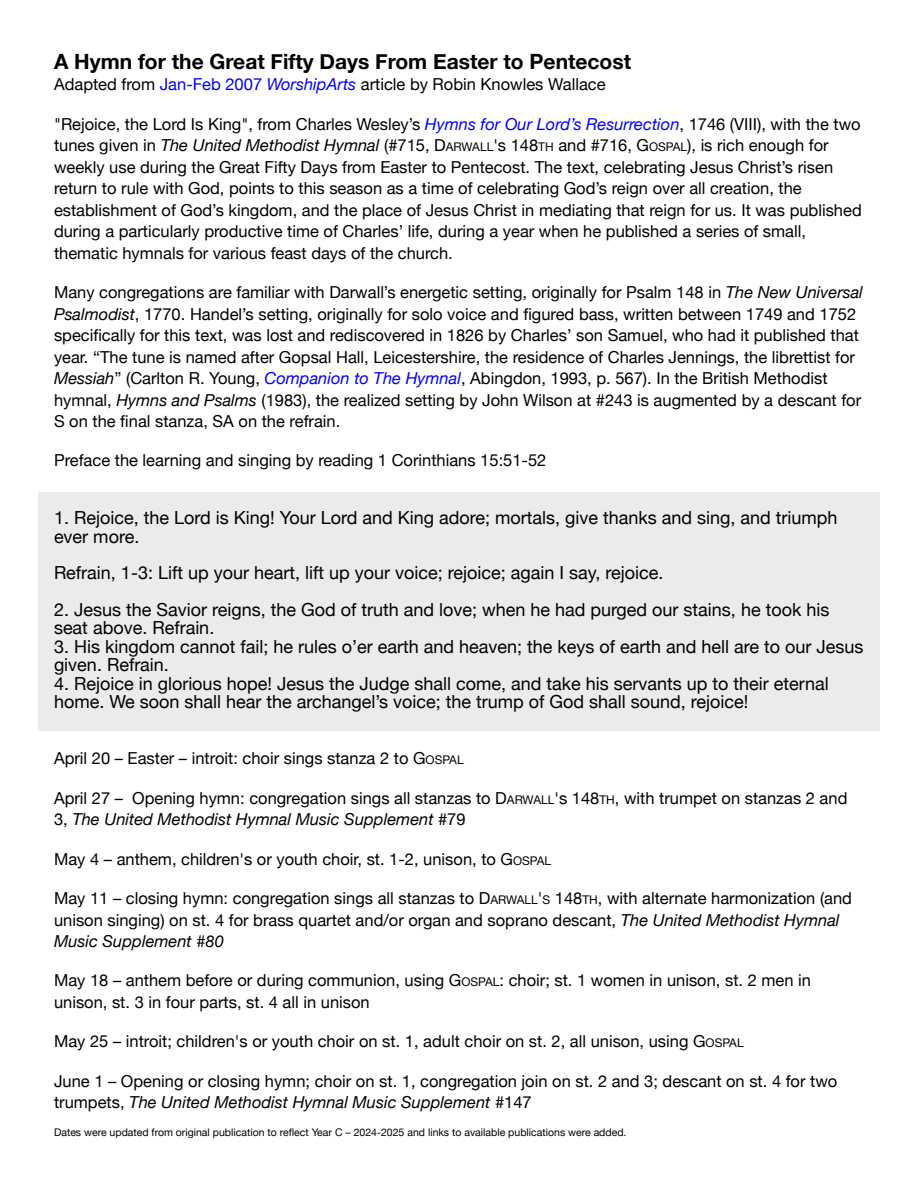
<style>
.page{position:relative;width:918px;height:1188px;background:#fff}
.page>*{position:absolute;margin:0;border:0;box-sizing:border-box;transform-origin:0 0}
.t1{font:700 21px "Helvetica Neue";color:#000}
.t2{font:18px "Helvetica Neue";color:#000}
.t3{font:16.5px "Helvetica Neue";color:#000}
.t4{font:italic 16.5px "Helvetica Neue";color:#000}
.t5{font:12px "Helvetica Neue";color:#000}
.t6{font:10.5px "Helvetica Neue";color:#000}
.s1{color:#00f}
.s2{font-style:italic;color:#00f}
.s3{font-style:normal}
.s4{font-style:italic}
</style>
<div class="page">
<div style="left:38px;top:492px;width:842px;height:239px;background:#ebebeb"></div>
<p class="t1" style="left:54px;top:49px;width:579px">A Hymn for the Great Fifty Days From Easter to Pentecost</p>
<p class="t3" style="left:54px;top:75px;width:553px">Adapted from <span class="s1">Jan-Feb 2007</span> <span class="s2">WorshipArts</span> article by Robin Knowles Wallace</p>
<p class="t3" style="left:54px;top:114px;width:808px">"Rejoice, the Lord Is King", from Charles Wesley’s <span class="s2">Hymns for Our Lord’s Resurrection</span>, 1746 (VIII), with the two</p>
<p class="t4" style="left:54px;top:136px;width:393px"><span class="s3">tunes given in</span> The United Methodist Hymnal <span class="s3">(#715, D</span></p>
<p class="t5" style="left:446px;top:140px;width:49px">ARWALL</p>
<p class="t3" style="left:493px;top:136px;width:46px">'s 148</p>
<p class="t5" style="left:538px;top:140px;width:17px">TH</p>
<p class="t3" style="left:558px;top:136px;width:92px">and #716, G</p>
<p class="t5" style="left:649px;top:140px;width:40px">OSPAL</p>
<p class="t3" style="left:687px;top:136px;width:143px">), is rich enough for</p>
<p class="t3" style="left:54px;top:157px;width:781px">weekly use during the Great Fifty Days from Easter to Pentecost. The text, celebrating Jesus Christ’s risen</p>
<p class="t3" style="left:54px;top:179px;width:749px">return to rule with God, points to this season as a time of celebrating God’s reign over all creation, the</p>
<p class="t3" style="left:54px;top:200px;width:809px">establishment of God’s kingdom, and the place of Jesus Christ in mediating that reign for us. It was published</p>
<p class="t3" style="left:54px;top:222px;width:754px">during a particularly productive time of Charles’ life, during a year when he published a series of small,</p>
<p class="t3" style="left:54px;top:243px;width:400px">thematic hymnals for various feast days of the church.</p>
<p class="t3" style="left:54px;top:282px;width:810px">Many congregations are familiar with Darwall’s energetic setting, originally for Psalm 148 in <span class="s4">The New Universal</span></p>
<p class="t3" style="left:54px;top:304px;width:804px"><span class="s4">Psalmodist</span>, 1770. Handel’s setting, originally for solo voice and figured bass, written between 1749 and 1752</p>
<p class="t3" style="left:54px;top:325px;width:806px">specifically for this text, was lost and rediscovered in 1826 by Charles’ son Samuel, who had it published that</p>
<p class="t3" style="left:54px;top:347px;width:803px">year. “The tune is named after Gopsal Hall, Leicestershire, the residence of Charles Jennings, the librettist for</p>
<p class="t3" style="left:54px;top:368px;width:775px"><span class="s4">Messiah</span>” (Carlton R. Young, <span class="s2">Companion to The Hymnal</span>, Abingdon, 1993, p. 567). In the British Methodist</p>
<p class="t3" style="left:54px;top:390px;width:809px">hymnal, <span class="s4">Hymns and Psalms</span> (1983), the realized setting by John Wilson at #243 is augmented by a descant for</p>
<p class="t3" style="left:54px;top:411px;width:288px">S on the final stanza, SA on the refrain.</p>
<p class="t3" style="left:54px;top:451px;width:494px">Preface the learning and singing by reading 1 Corinthians 15:51-52</p>
<p class="t2" style="left:54px;top:507px;width:785px">1. Rejoice, the Lord is King! Your Lord and King adore; mortals, give thanks and sing, and triumph</p>
<p class="t2" style="left:54px;top:526px;width:87px">ever more.</p>
<p class="t2" style="left:54px;top:562px;width:611px">Refrain, 1-3: Lift up your heart, lift up your voice; rejoice; again I say, rejoice.</p>
<p class="t2" style="left:54px;top:599px;width:777px">2. Jesus the Savior reigns, the God of truth and love; when he had purged our stains, he took his</p>
<p class="t2" style="left:54px;top:617px;width:162px">seat above. Refrain.</p>
<p class="t2" style="left:54px;top:636px;width:811px">3. His kingdom cannot fail; he rules o’er earth and heaven; the keys of earth and hell are to our Jesus</p>
<p class="t2" style="left:54px;top:654px;width:117px">given. Refrain.</p>
<p class="t2" style="left:54px;top:673px;width:776px">4. Rejoice in glorious hope! Jesus the Judge shall come, and take his servants up to their eternal</p>
<p class="t2" style="left:54px;top:691px;width:696px">home. We soon shall hear the archangel’s voice; the trump of God shall sound, rejoice!</p>
<p class="t3" style="left:54px;top:749px;width:373px">April 20 – Easter – introit: choir sings stanza 2 to G</p>
<p class="t5" style="left:426px;top:753px;width:40px">OSPAL</p>
<p class="t3" style="left:54px;top:788px;width:454px">April 27 – Opening hymn: congregation sings all stanzas to D</p>
<p class="t5" style="left:507px;top:792px;width:49px">ARWALL</p>
<p class="t3" style="left:554px;top:788px;width:46px">'s 148</p>
<p class="t5" style="left:599px;top:792px;width:17px">TH</p>
<p class="t3" style="left:615px;top:788px;width:234px">, with trumpet on stanzas 2 and</p>
<p class="t4" style="left:54px;top:809px;width:413px"><span class="s3">3,</span> The United Methodist Hymnal Music Supplement <span class="s3">#79</span></p>
<p class="t3" style="left:54px;top:849px;width:461px">May 4 – anthem, children's or youth choir, st. 1-2, unison, to G</p>
<p class="t5" style="left:513px;top:853px;width:40px">OSPAL</p>
<p class="t3" style="left:54px;top:888px;width:438px">May 11 – closing hymn: congregation sings all stanzas to D</p>
<p class="t5" style="left:490px;top:893px;width:61px">ARWALL S</p>
<p class="t3" style="left:538px;top:888px;width:6px">'</p>
<p class="t3" style="left:555px;top:888px;width:29px">148</p>
<p class="t5" style="left:582px;top:893px;width:17px">TH</p>
<p class="t3" style="left:598px;top:888px;width:256px">, with alternate harmonization (and</p>
<p class="t3" style="left:54px;top:910px;width:787px">unison singing) on st. 4 for brass quartet and/or organ and soprano descant, <span class="s4">The United Methodist Hymnal</span></p>
<p class="t4" style="left:54px;top:931px;width:171px">Music Supplement #80</p>
<p class="t3" style="left:54px;top:971px;width:409px">May 18 – anthem before or during communion, using G</p>
<p class="t5" style="left:461px;top:975px;width:40px">OSPAL</p>
<p class="t3" style="left:500px;top:971px;width:313px">: choir; st. 1 women in unison, st. 2 men in</p>
<p class="t3" style="left:54px;top:992px;width:317px">unison, st. 3 in four parts, st. 4 all in unison</p>
<p class="t3" style="left:54px;top:1032px;width:653px">May 25 – introit; children's or youth choir on st. 1, adult choir on st. 2, all unison, using G</p>
<p class="t5" style="left:706px;top:1036px;width:40px">OSPAL</p>
<p class="t3" style="left:54px;top:1071px;width:785px">June 1 – Opening or closing hymn; choir on st. 1, congregation join on st. 2 and 3; descant on st. 4 for two</p>
<p class="t4" style="left:54px;top:1093px;width:479px"><span class="s3">trumpets,</span> The United Methodist Hymnal Music Supplement <span class="s3">#147</span></p>
<p class="t6" style="left:54px;top:1126px;width:574px">Dates were updated from original publication to reflect Year C – 2024-2025 and links to available publications were added.</p>
</div>
